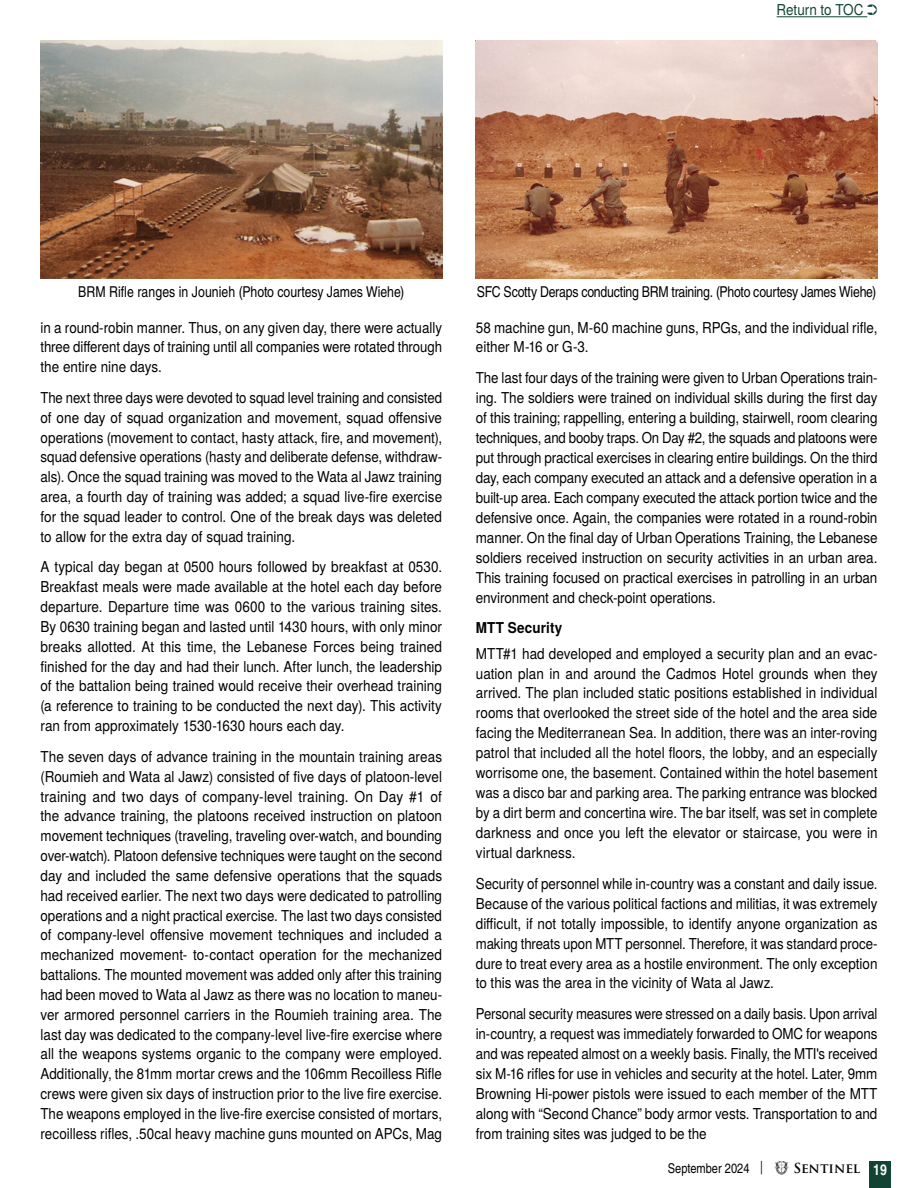
<style>
.page{position:relative;width:918px;height:1188px;background:#fff}
.page>*{position:absolute;margin:0;border:0;box-sizing:border-box;transform-origin:0 0}
.t1{font:15px/19.8px "Te X Gyre Heros";color:#000;text-align:justify;scale:.9 1}
.t2{font:15px/20px "Te X Gyre Heros";color:#000;text-align:justify;scale:.89 1}
.t3{font:15px/19.8px "Te X Gyre Heros";color:#000;text-align:justify;scale:.88 1}
.t4{font:15px "Te X Gyre Heros Condensed";letter-spacing:-.01em;color:#000}
.t5{font:15px "Te X Gyre Heros";letter-spacing:-.005em;color:#114432;scale:.9 1}
.t6{font:700 15px "Te X Gyre Heros";letter-spacing:.01em;color:#000;scale:.9 1}
.t7{font:700 15px "Te X Gyre Heros Condensed";color:#fff}
.t8{font:13.5px "Te X Gyre Heros Condensed";color:#000}
.t9{font:700 13.5px "Trajan Pro";color:#000}
.t10{font:13.5px "Trajan Pro";color:#000}
</style>
<div class="page">
<div style="left:869px;top:1161px;width:22px;height:27px;background:#114432"></div>
<svg style="left:774px;top:1161px;width:15px;height:14px"></svg>
<img style="left:40px;top:40px;width:402px;height:238px">
<img style="left:476px;top:40px;width:402px;height:238px">
<hr style="left:777px;top:16px;width:90px;height:1px;background:#114432">
<p class="t5" style="left:777px;top:-2px;width:114px">Return to TOC ➲</p>
<p class="t4" style="left:78px;top:281px;width:328px">BRM Rifle ranges in Jounieh (Photo courtesy James Wiehe)</p>
<p class="t4" style="left:477px;top:281px;width:401px">SFC Scotty Deraps conducting BRM training. (Photo courtesy James Wiehe)</p>
<p class="t2" style="left:40px;top:316px;width:453px">in a round-robin manner. Thus, on any given day, there were actually three different days of training until all companies were rotated through the entire nine days.</p>
<p class="t3" style="left:40px;top:386px;width:458px">The next three days were devoted to squad level training and consisted of one day of squad organization and movement, squad offensive operations (movement to contact, hasty attack, fire, and movement), squad defensive operations (hasty and deliberate defense, withdraw&shy;als). Once the squad training was moved to the Wata al Jawz training area, a fourth day of training was added; a squad live-fire exercise for the squad leader to control. One of the break days was deleted to allow for the extra day of squad training.</p>
<p class="t1" style="left:40px;top:556px;width:448px">A typical day began at 0500 hours followed by breakfast at 0530.<br>Breakfast meals were made available at the hotel each day before departure. Departure time was 0600 to the various training sites.<br>By 0630 training began and lasted until 1430 hours, with only minor breaks allotted. At this time, the Lebanese Forces being trained finished for the day and had their lunch. After lunch, the leadership of the battalion being trained would receive their overhead training (a reference to training to be conducted the next day). This activity ran from approximately 1530-1630 hours each day.</p>
<p class="t1" style="left:40px;top:745px;width:448px">The seven days of advance training in the mountain training areas (Roumieh and Wata al Jawz) consisted of five days of platoon-level training and two days of company-level training. On Day #1 of the advance training, the platoons received instruction on platoon movement techniques (traveling, traveling over-watch, and bounding over-watch). Platoon defensive techniques were taught on the second day and included the same defensive operations that the squads had received earlier. The next two days were dedicated to patrolling operations and a night practical exercise. The last two days consisted of company-level offensive movement techniques and included a mechanized movement- to-contact operation for the mechanized battalions. The mounted movement was added only after this training had been moved to Wata al Jawz as there was no location to maneu&shy;ver armored personnel carriers in the Roumieh training area. The last day was dedicated to the company-level live-fire exercise where all the weapons systems organic to the company were employed.<br>Additionally, the 81mm mortar crews and the 106mm Recoilless Rifle crews were given six days of instruction prior to the live fire exercise.<br>The weapons employed in the live-fire exercise consisted of mortars, recoilless rifles, .50cal heavy machine guns mounted on APCs, Mag</p>
<p class="t1" style="left:476px;top:316px;width:448px">58 machine gun, M-60 machine guns, RPGs, and the individual rifle, either M-16 or G-3.</p>
<p class="t2" style="left:476px;top:367px;width:453px">The last four days of the training were given to Urban Operations train&shy;ing. The soldiers were trained on individual skills during the first day of this training; rappelling, entering a building, stairwell, room clearing techniques, and booby traps. On Day #2, the squads and platoons were put through practical exercises in clearing entire buildings. On the third day, each company executed an attack and a defensive operation in a built-up area. Each company executed the attack portion twice and the defensive once. Again, the companies were rotated in a round-robin manner. On the final day of Urban Operations Training, the Lebanese soldiers received instruction on security activities in an urban area.<br>This training focused on practical exercises in patrolling in an urban environment and check-point operations.</p>
<p class="t6" style="left:476px;top:616px;width:98px">MTT Security</p>
<p class="t1" style="left:476px;top:642px;width:448px">MTT#1 had developed and employed a security plan and an evac&shy;uation plan in and around the Cadmos Hotel grounds when they arrived. The plan included static positions established in individual rooms that overlooked the street side of the hotel and the area side facing the Mediterranean Sea. In addition, there was an inter-roving patrol that included all the hotel floors, the lobby, and an especially worrisome one, the basement. Contained within the hotel basement was a disco bar and parking area. The parking entrance was blocked by a dirt berm and concertina wire. The bar itself, was set in complete darkness and once you left the elevator or staircase, you were in virtual darkness.</p>
<p class="t2" style="left:476px;top:872px;width:453px">Security of personnel while in-country was a constant and daily issue.<br>Because of the various political factions and militias, it was extremely difficult, if not totally impossible, to identify anyone organization as making threats upon MTT personnel. Therefore, it was standard proce&shy;dure to treat every area as a hostile environment. The only exception to this was the area in the vicinity of Wata al Jawz.</p>
<p class="t3" style="left:476px;top:1003px;width:458px">Personal security measures were stressed on a daily basis. Upon arrival in-country, a request was immediately forwarded to OMC for weapons and was repeated almost on a weekly basis. Finally, the MTI's received six M-16 rifles for use in vehicles and security at the hotel. Later, 9mm Browning Hi-power pistols were issued to each member of the MTT along with “Second Chance” body armor vests. Transportation to and from training sites was judged to be the</p>
<p class="t10" style="left:758px;top:1158px;width:8px">|</p>
<p class="t9" style="left:794px;top:1159px;width:68px">SENTINEL</p>
<p class="t8" style="left:668px;top:1158px;width:83px">September 2024</p>
<p class="t7" style="left:873px;top:1159px;width:15px">19</p>
</div>
